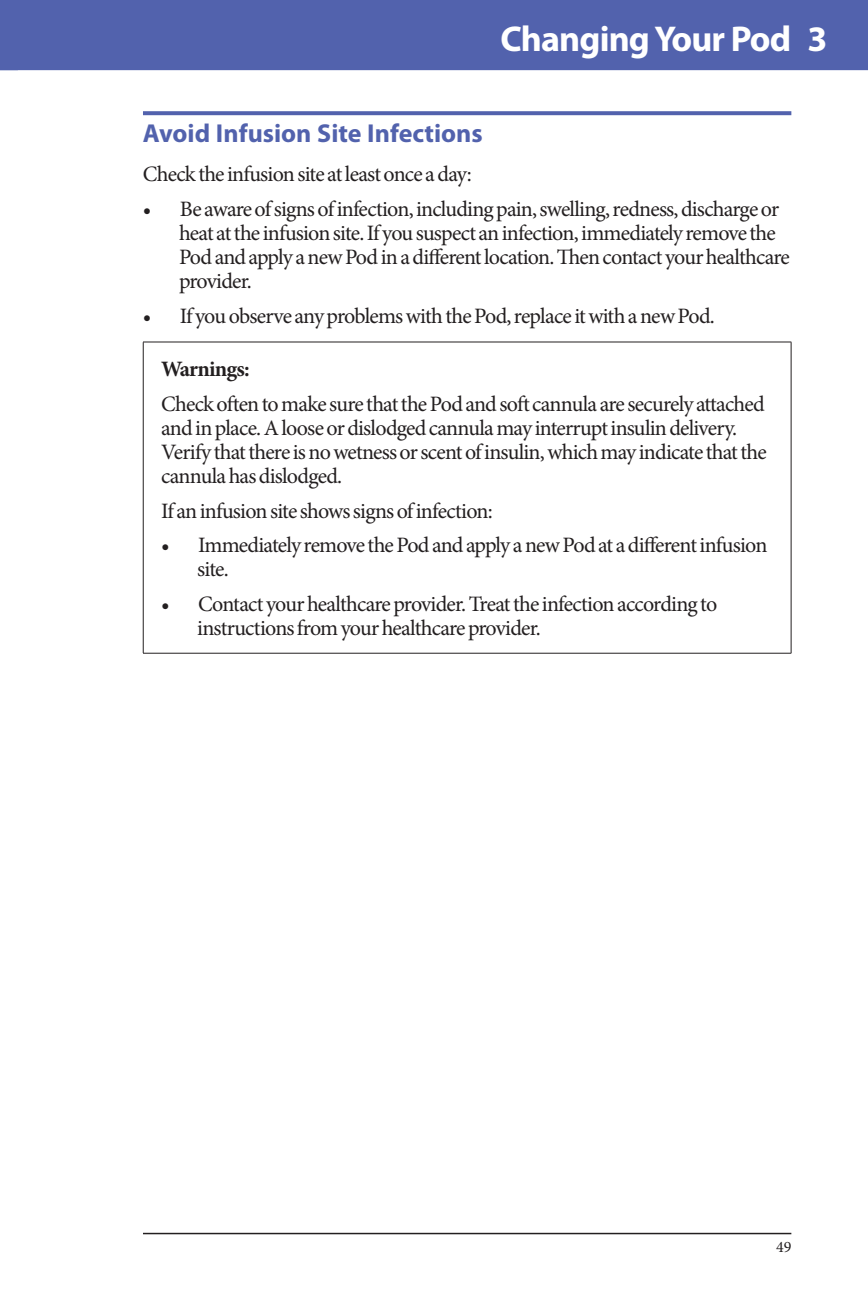
<style>
.page{position:relative;width:868px;height:1297px;background:#fff}
.page>*{position:absolute;margin:0;border:0;box-sizing:border-box;transform-origin:0 0}
.t1{font:700 36px "Myriad Pro";letter-spacing:-.025em;color:#fff}
.Head1{font:700 26px "Myriad Pro";color:#5262ad}
.TableCell{font:22px/24px "Minion Pro";letter-spacing:-.035em;color:#231f20}
.BodyText{font:22px "Minion Pro";letter-spacing:-.035em;color:#231f20}
.t2{font:700 22px "Minion Pro";letter-spacing:-.035em;color:#231f20}
.t3{font:16px "Minion Pro";color:#231f20}
</style>
<div class="page">
<div style="left:18px;top:0;width:849px;height:70px;background:#5262ad"></div>
<hr style="left:143px;top:1233px;width:648px;height:1px;background:#231f20">
<svg style="left:143px;top:111px;width:648px;height:4px;background:#5a6ab1"></svg>
<hr style="left:143px;top:342px;width:648px;height:1px;background:#231f20">
<hr style="left:143px;top:342px;width:1px;height:311px;background:#231f20">
<hr style="left:790px;top:342px;width:1px;height:311px;background:#231f20">
<hr style="left:143px;top:653px;width:648px;height:1px;background:#231f20">
<svg style="left:0;top:0;width:18px;height:70px"></svg>
<h1 class="t1" style="left:500px;top:16px;width:328px">Changing Your Pod 3</h1>
<p class="Head1" style="left:143px;top:116px;width:341px">Avoid Infusion Site Infections</p>
<p class="BodyText" style="left:143px;top:160px;width:330px">Check the infusion site at least once a day:</p>
<p class="TableCell" style="left:179px;top:197px;width:612px;text-indent:-36px">• Be aware of signs of infection, including pain, swelling, redness, discharge or heat at the infusion site. If you suspect an infection, immediately remove the Pod and apply a new Pod in a different location. Then contact your healthcare provider.</p>
<p class="TableCell" style="left:143px;top:304px;width:573px">• If you observe any problems with the Pod, replace it with a new Pod.</p>
<p class="t2" style="left:161px;top:353px;width:90px">Warnings:</p>
<p class="TableCell" style="left:161px;top:392px;width:607px">Check often to make sure that the Pod and soft cannula are securely attached and in place. A loose or dislodged cannula may interrupt insulin delivery.<br>Verify that there is no wetness or scent of insulin, which may indicate that the cannula has dislodged.</p>
<p class="BodyText" style="left:161px;top:496px;width:333px">If an infusion site shows signs of infection:</p>
<p class="TableCell" style="left:197px;top:533px;width:571px;text-indent:-36px">• Immediately remove the Pod and apply a new Pod at a different infusion site.</p>
<p class="TableCell" style="left:197px;top:592px;width:521px;text-indent:-36px">• Contact your healthcare provider. Treat the infection according to instructions from your healthcare provider.</p>
<p class="t3" style="left:776px;top:1236px;width:17px">49</p>
</div>
